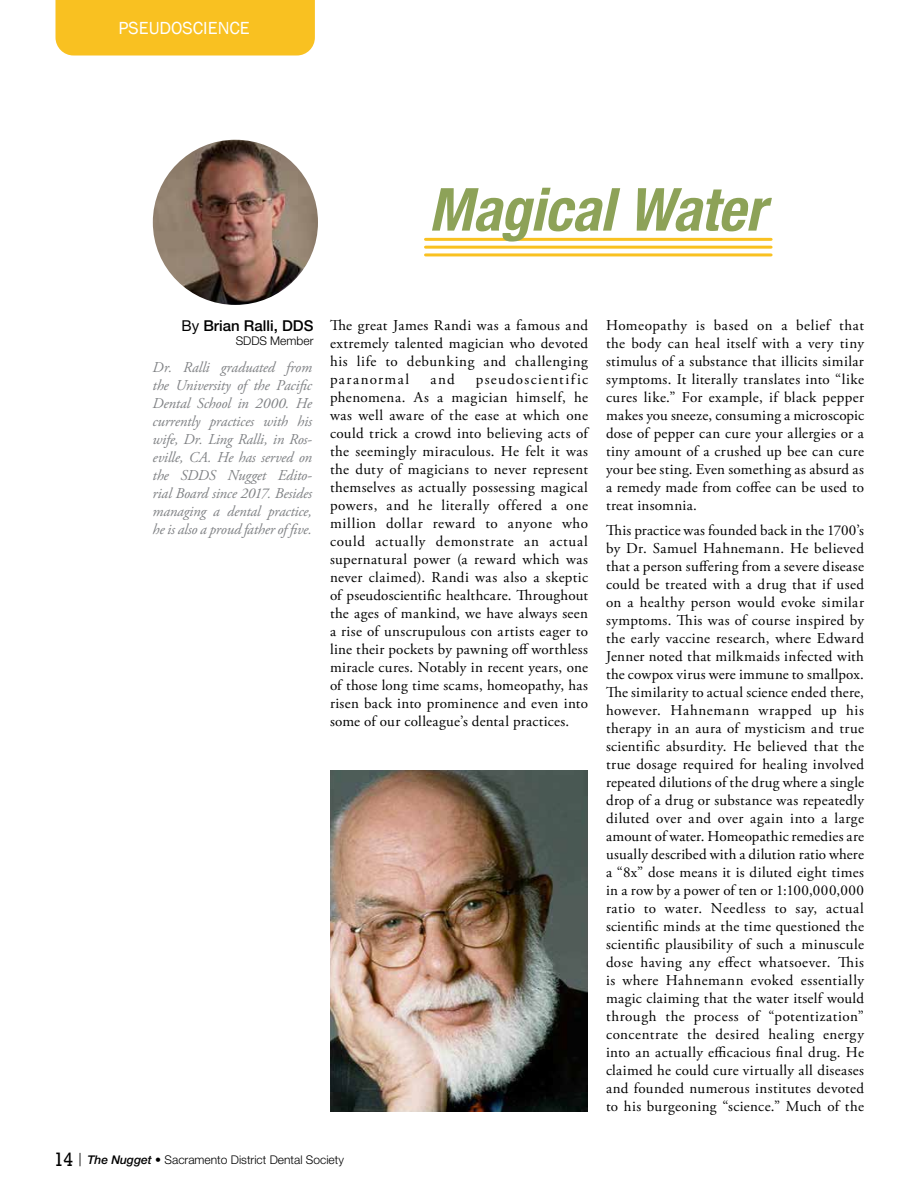
<style>
.page{position:relative;width:918px;height:1188px;background:#fff}
.page>*{position:absolute;margin:0;border:0;box-sizing:border-box;transform-origin:0 0}
.t1{font:italic 700 condensed 59.4px "Helvetica Neue LT Std";letter-spacing:-.005em;color:#8da258}
.t2{font:18px "Franklin Gothic";color:#fff}
.t3{font:15px/18px "Adobe Garamond Pro";letter-spacing:.025em;color:#000;text-align:justify}
.t4{font:italic 15px/18px "Adobe Garamond Pro";letter-spacing:-.015em;color:#808285;text-align:justify}
.t5{font:500 15px "Helvetica Neue LT Std";color:#000}
.t6{font:300 12px "Helvetica Neue LT Std";color:#000}
.s1{font-weight:400}
.s2{font-family:"Granite";font-weight:400;font-size:19.5px}
.s3{font-weight:400;font-stretch:condensed;font-size:18px}
.s4{font-weight:500;font-style:italic}
</style>
<div class="page">
<hr style="left:426px;top:238px;width:345px;height:3px;background:#f9c121">
<hr style="left:426px;top:246px;width:345px;height:3px;background:#f9c121">
<hr style="left:426px;top:253px;width:345px;height:3px;background:#f9c121">
<img style="left:151px;top:138px;width:169px;height:168px;border-radius:84px">
<div style="left:56px;top:0;width:259px;height:56px;background:#f9c121"></div>
<img style="left:330px;top:770px;width:258px;height:342px">
<p class="t2" style="left:119px;top:17px;width:133px">PSEUDOSCIENCE</p>
<h1 class="t1" style="left:429px;top:174px;width:338px">Magical Water</h1>
<p class="t5" style="left:181px;top:316px;width:133px"><span class="s1">By</span> Brian Ralli, DDS</p>
<p class="t6" style="left:236px;top:333px;width:79px">SDDS Member</p>
<p class="t4" style="left:153px;top:358px;width:161px">Dr. Ralli graduated from the University of the Pacific Dental School in 2000. He currently practices with his wife, Dr. Ling Ralli, in Ros&shy;eville, CA. He has served on the SDDS Nugget Edito&shy;rial Board since 2017. Besides managing a dental practice, he is also a proud father of five.</p>
<p class="t3" style="left:330px;top:317px;width:260px">The great James Randi was a famous and extremely talented magician who devoted his life to debunking and challenging paranormal</p>
<p class="t3" style="left:330px;top:371px;width:260px;text-indent:146px">pseudoscientific phenomena. As a magician himself, he was well aware of the ease at which one could trick a crowd into believing acts of the seemingly miraculous. He felt it was the duty of magicians to never represent themselves as actually possessing magical powers, and he literally offered a one million dollar reward to anyone who could actually demonstrate an actual supernatural power (a reward which was never claimed). Randi was also a skeptic of pseudoscientific healthcare. Throughout the ages of mankind, we have always seen a rise of unscrupulous con artists eager to line their pockets by pawning off worthless miracle cures. Notably in recent years, one of those long time scams, homeopathy, has risen back into prominence and even into some of our colleague’s dental practices.</p>
<p class="t3" style="left:430px;top:371px;width:26px">and</p>
<p class="t3" style="left:606px;top:317px;width:260px">Homeopathy is based on a belief that the body can heal itself with a very tiny stimulus of a substance that illicits similar symptoms. It literally translates into “like cures like.” For example, if black pepper makes you sneeze, consuming a microscopic dose of pepper can cure your allergies or a tiny amount of a crushed up bee can cure your bee sting. Even something as absurd as a remedy made from coffee can be used to treat insomnia.</p>
<p class="t3" style="left:606px;top:522px;width:260px">This practice was founded back in the 1700’s by Dr. Samuel Hahnemann. He believed that a person suffering from a severe disease could be treated with a drug that if used on a healthy person would evoke similar symptoms. This was of course inspired by the early vaccine research, where Edward Jenner noted that milkmaids infected with the cowpox virus were immune to smallpox.<br>The similarity to actual science ended there, however. Hahnemann wrapped up his therapy in an aura of mysticism and true scientific absurdity. He believed that the true dosage required for healing involved repeated dilutions of the drug where a single drop of a drug or substance was repeatedly diluted over and over again into a large amount of water. Homeopathic remedies are usually described with a dilution ratio where a “8x” dose means it is diluted eight times in a row by a power of ten or 1:100,000,000 ratio to water. Needless to say, actual scientific minds at the time questioned the scientific plausibility of such a minuscule dose having any effect whatsoever. This is where Hahnemann evoked essentially magic claiming that the water itself would through the process of “potentization” concentrate the desired healing energy into an actually efficacious final drug. He claimed he could cure virtually all diseases and founded numerous institutes devoted to his burgeoning “science.” Much of the</p>
<p class="t6" style="left:54px;top:1153px;width:291px"><span class="s2">14</span> <span class="s3">|</span> <span class="s4">The Nugget</span> • Sacramento District Dental Society</p>
</div>
